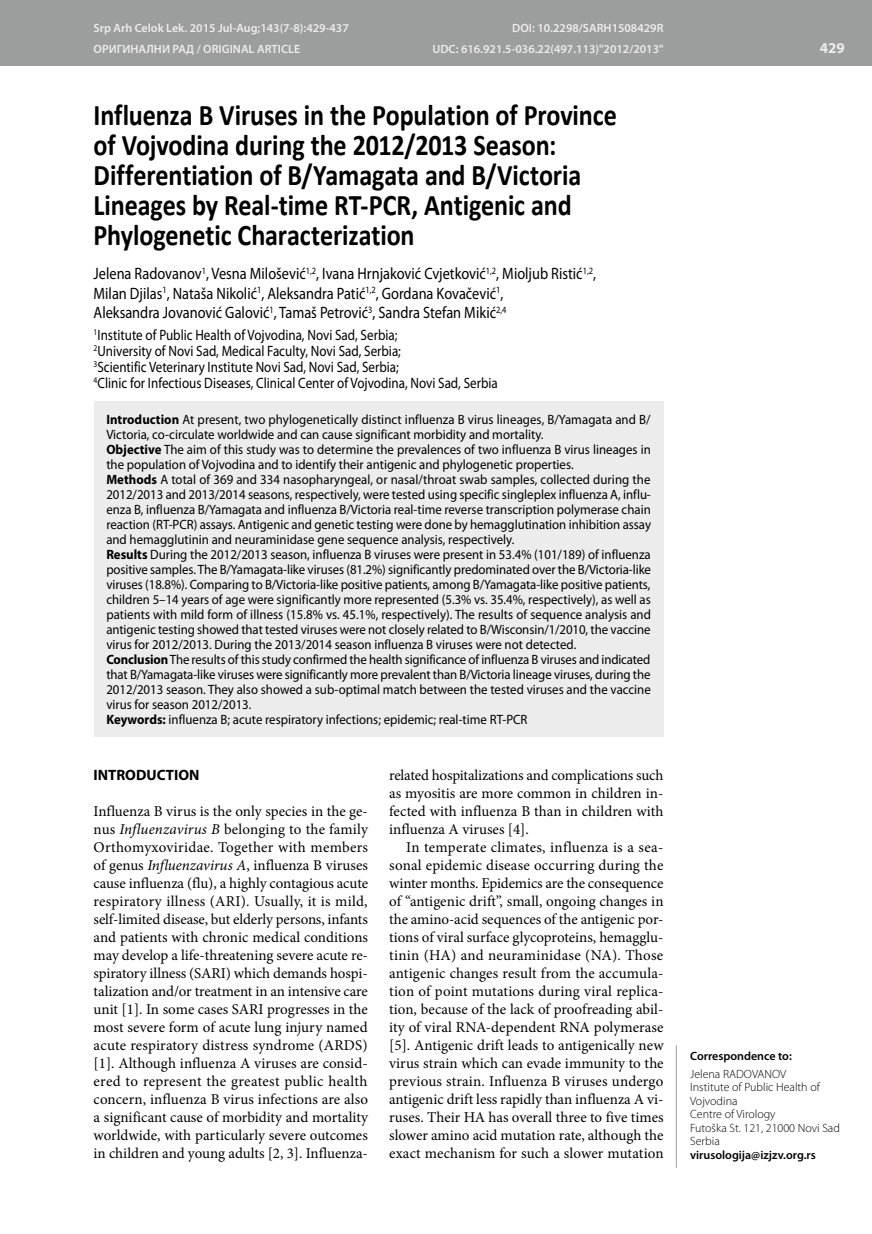
<style>
.page{position:relative;width:872px;height:1234px;background:#fff}
.page>*{position:absolute;margin:0;border:0;box-sizing:border-box;transform-origin:0 0}
.t1{font:700 30px/30px "Calibri";letter-spacing:-.005em;color:#000;scale:.87 1}
.t2{font:16.5px/19.5px "Myriad Pro";color:#000;scale:.87 1}
.t3{font:15px/18px "Minion Pro";color:#000;text-align:justify}
.t4{font:15px/15.8px "Myriad Pro";color:#000;scale:.87 1}
.t5{font:700 15px "Myriad Pro";color:#000}
.t6{font:700 15px "Myriad Pro";color:#ececed}
.t7{font:13.5px/15px "Myriad Pro";color:#000;scale:.95 1}
.t8{font:600 12px "Myriad Pro";color:#ececed}
.t9{font:300 12px/13.5px "Myriad Pro";color:#000}
.t10{font:600 12px "Myriad Pro";color:#000}
.s1{font-weight:700}
.s2{font-style:italic}
</style>
<div class="page">
<div style="left:0;top:0;width:872px;height:66px;background:#9c9d9d"></div>
<hr style="left:676px;top:1044px;width:1px;height:123px;background:#9c9d9d">
<div style="left:94px;top:401px;width:569px;height:336px;background:#ececed"></div>
<p class="t8" style="left:94px;top:21px;width:257px">Srp Arh Celok Lek. 2015 Jul-Aug;143(7-8):429-437</p>
<p class="t8" style="left:512px;top:21px;width:153px">DOI: 10.2298/SARH1508429R</p>
<p class="t8" style="left:94px;top:43px;width:208px">ОРИГИНАЛНИ РАД / ORIGINAL ARTICLE</p>
<p class="t8" style="left:432px;top:43px;width:233px">UDC: 616.921.5-036.22(497.113)"2012/2013"</p>
<h1 class="t1" style="left:94px;top:98px;width:603px">Influenza B Viruses in the Population of Province of Vojvodina during the 2012/2013 Season:<br>Differentiation of B/Yamagata and B/Victoria Lineages by Real-time RT-PCR, Antigenic and Phylogenetic Characterization</h1>
<p class="t2" style="left:94px;top:264px;width:579px">Jelena Radovanov<sup>1</sup>, Vesna Milošević<sup>1,2</sup>, Ivana Hrnjaković Cvjetković<sup>1,2</sup>, Mioljub Ristić<sup>1,2</sup>,<br>Milan Djilas<sup>1</sup>, Nataša Nikolić<sup>1</sup>, Aleksandra Patić<sup>1,2</sup>, Gordana Kovačević<sup>1</sup>,<br>Aleksandra Jovanović Galović<sup>1</sup>, Tamaš Petrović<sup>3</sup>, Sandra Stefan Mikić<sup>2,4</sup></p>
<p class="t4" style="left:94px;top:327px;width:466px"><sup>1</sup>Institute of Public Health of Vojvodina, Novi Sad, Serbia;<br><sup>2</sup>University of Novi Sad, Medical Faculty, Novi Sad, Serbia;<br><sup>3</sup>Scientific Veterinary Institute Novi Sad, Novi Sad, Serbia;<br><sup>4</sup>Clinic for Infectious Diseases, Clinical Center of Vojvodina, Novi Sad, Serbia</p>
<p class="t7" style="left:106px;top:412px;width:575px"><span class="s1">Introduction</span> At present, two phylogenetically distinct influenza B virus lineages, B/Yamagata and B/ Victoria, co-circulate worldwide and can cause significant morbidity and mortality.<br><span class="s1">Objective</span> The aim of this study was to determine the prevalences of two influenza B virus lineages in the population of Vojvodina and to identify their antigenic and phylogenetic properties.<br><span class="s1">Methods</span> A total of 369 and 334 nasopharyngeal, or nasal/throat swab samples, collected during the 2012/2013 and 2013/2014 seasons, respectively, were tested using specific singleplex influenza A, influ&shy;enza B, influenza B/Yamagata and influenza B/Victoria real-time reverse transcription polymerase chain reaction (RT-PCR) assays. Antigenic and genetic testing were done by hemagglutination inhibition assay and hemagglutinin and neuraminidase gene sequence analysis, respectively.<br><span class="s1">Results</span> During the 2012/2013 season, influenza B viruses were present in 53.4% (101/189) of influenza positive samples. The B/Yamagata-like viruses (81.2%) significantly predominated over the B/Victoria-like viruses (18.8%). Comparing to B/Victoria-like positive patients, among B/Yamagata-like positive patients, children 5–14 years of age were significantly more represented (5.3% vs. 35.4%, respectively), as well as patients with mild form of illness (15.8% vs. 45.1%, respectively). The results of sequence analysis and antigenic testing showed that tested viruses were not closely related to B/Wisconsin/1/2010, the vaccine virus for 2012/2013. During the 2013/2014 season influenza B viruses were not detected.<br><span class="s1">Conclusion</span> The results of this study confirmed the health significance of influenza B viruses and indicated that B/Yamagata-like viruses were significantly more prevalent than B/Victoria lineage viruses, during the 2012/2013 season. They also showed a sub-optimal match between the tested viruses and the vaccine virus for season 2012/2013.<br><span class="s1">Keywords:</span> influenza B; acute respiratory infections; epidemic; real-time RT-PCR</p>
<p class="t5" style="left:94px;top:766px;width:107px">INTRODUCTION</p>
<p class="t3" style="left:94px;top:802px;width:276px">Influenza B virus is the only species in the ge&shy;nus <span class="s2">Influenzavirus B</span> belonging to the family Orthomyxoviridae. Together with members of genus <span class="s2">Influenzavirus A</span>, influenza B viruses cause influenza (flu), a highly contagious acute respiratory illness (ARI). Usually, it is mild, self-limited disease, but elderly persons, infants and patients with chronic medical conditions may develop a life-threatening severe acute re&shy;spiratory illness (SARI) which demands hospi&shy;talization and/or treatment in an intensive care unit [1]. In some cases SARI progresses in the most severe form of acute lung injury named acute respiratory distress syndrome (ARDS) [1]. Although influenza A viruses are consid&shy;ered to represent the greatest public health concern, influenza B virus infections are also a significant cause of morbidity and mortality worldwide, with particularly severe outcomes in children and young adults [2, 3]. Influenza-</p>
<p class="t3" style="left:389px;top:766px;width:276px">related hospitalizations and complications such as myositis are more common in children in&shy;fected with influenza B than in children with influenza A viruses [4].</p>
<p class="t3" style="left:389px;top:838px;width:276px;text-indent:17px">In temperate climates, influenza is a sea&shy;sonal epidemic disease occurring during the winter months. Epidemics are the consequence of “antigenic drift”, small, ongoing changes in the amino-acid sequences of the antigenic por&shy;tions of viral surface glycoproteins, hemagglu&shy;tinin (HA) and neuraminidase (NA). Those antigenic changes result from the accumula&shy;tion of point mutations during viral replica&shy;tion, because of the lack of proofreading abil&shy;ity of viral RNA-dependent RNA polymerase [5]. Antigenic drift leads to antigenically new virus strain which can evade immunity to the previous strain. Influenza B viruses undergo antigenic drift less rapidly than influenza A vi&shy;ruses. Their HA has overall three to five times slower amino acid mutation rate, although the exact mechanism for such a slower mutation</p>
<p class="t6" style="left:820px;top:40px;width:26px">429</p>
<p class="t10" style="left:690px;top:1048px;width:103px">Correspondence to:</p>
<p class="t9" style="left:690px;top:1066px;width:151px">Jelena RADOVANOV<br>Institute of Public Health of<br>Vojvodina<br>Centre of Virology<br>Futoška St. 121, 21000 Novi Sad<br>Serbia</p>
<p class="t10" style="left:690px;top:1147px;width:127px">virusologija@izjzv.org.rs</p>
</div>
